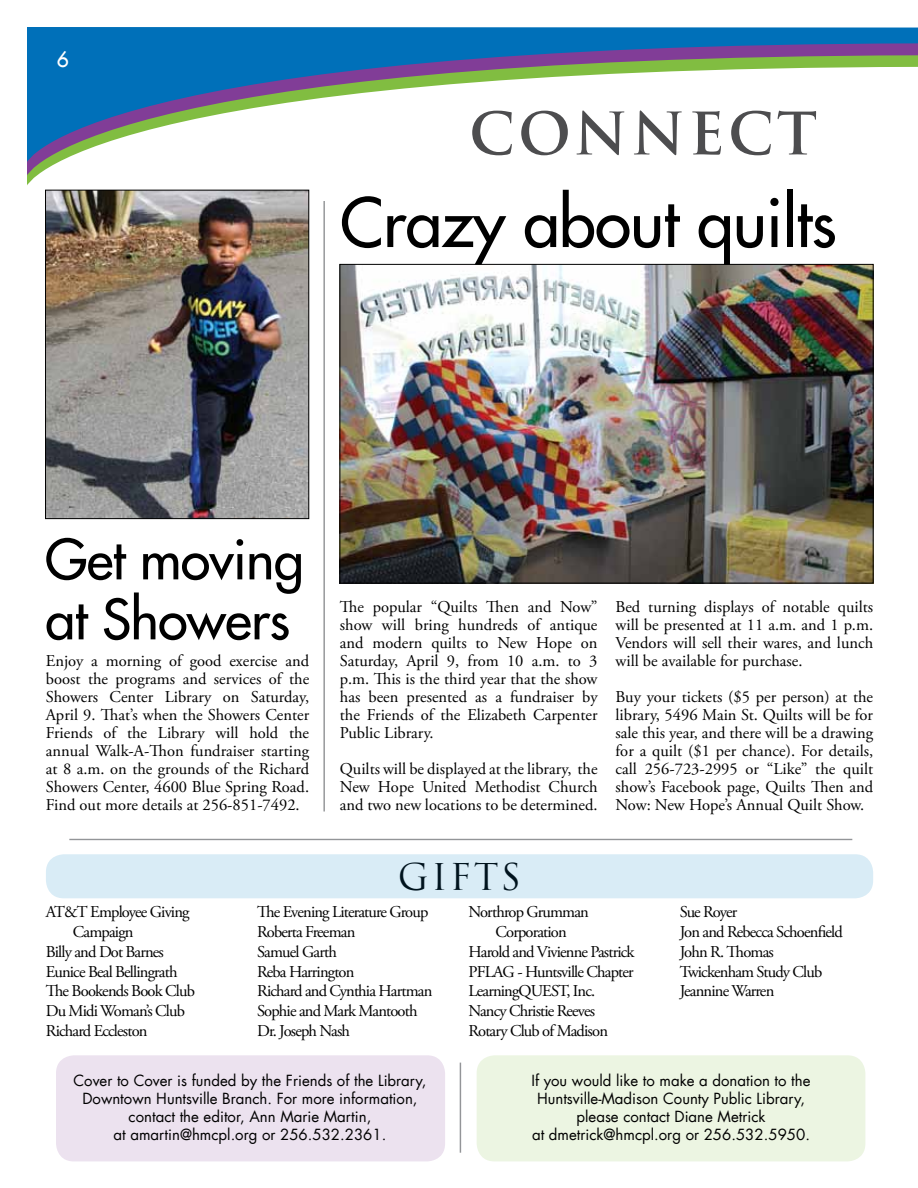
<style>
.page{position:relative;width:918px;height:1188px;background:#fff}
.page>*{position:absolute;margin:0;border:0;box-sizing:border-box;transform-origin:0 0}
.t1{font:66px "Futura LT";letter-spacing:-.01em;color:#000}
.t2{font:700 57px "Trajan Pro";letter-spacing:.06em;color:#4d4d4f}
.t3{font:54px/60px "Futura LT";letter-spacing:-.01em;color:#000}
.t4{font:36px "Trajan";letter-spacing:.07em;color:#000}
.t5{font:21px "Futura LT";color:#fff}
.t6{font:16.5px/18px "Adobe Garamond Pro";letter-spacing:-.05em;color:#000;text-align:justify}
.t7{font:15px/18px "Futura LT";color:#000;text-align:center}
</style>
<div class="page">
<svg style="left:27px;top:27px;width:890px;height:135px"></svg>
<svg style="left:917px;top:27px;width:1px;height:40px"></svg>
<img style="left:342px;top:266px;width:530px;height:315px">
<div style="left:46px;top:854px;width:827px;height:44px;background:#d9ecf6;border-radius:18px"></div>
<img style="left:47px;top:192px;width:260px;height:325px">
<div style="left:45px;top:190px;width:264px;height:329px;border:1px solid #000"></div>
<hr style="left:323px;top:201px;width:2px;height:610px;background:#939598">
<div style="left:56px;top:1055px;width:389px;height:106px;background:#ece2ef;border-radius:18px"></div>
<div style="left:477px;top:1055px;width:388px;height:106px;background:#ecf5e2;border-radius:18px"></div>
<hr style="left:460px;top:1063px;width:1px;height:90px;background:#939598">
<hr style="left:69px;top:839px;width:783px;height:1px;background:#939598">
<p class="t5" style="left:57px;top:46px;width:14px">6</p>
<h2 class="t2" style="left:469px;top:98px;width:350px">CONNECT</h2>
<h1 class="t1" style="left:340px;top:180px;width:498px">Crazy about quilts</h1>
<h3 class="t3" style="left:45px;top:529px;width:260px">Get moving at Showers</h3>
<p class="t6" style="left:46px;top:652px;width:265px">Enjoy a morning of good exercise and boost the programs and services of the Showers Center Library on Saturday, April 9. That’s when the Showers Center Friends of the Library will hold the annual Walk-A-Thon fundraiser starting at 8 a.m. on the grounds of the Richard Showers Center, 4600 Blue Spring Road.<br>Find out more details at 256-851-7492.</p>
<p class="t6" style="left:340px;top:598px;width:259px">The popular “Quilts Then and Now” show will bring hundreds of antique and modern quilts to New Hope on Saturday, April 9, from 10 a.m. to 3 p.m. This is the third year that the show has been presented as a fundraiser by the Friends of the Elizabeth Carpenter Public Library.</p>
<p class="t6" style="left:340px;top:760px;width:259px">Quilts will be displayed at the library, the New Hope United Methodist Church and two new locations to be determined.</p>
<p class="t6" style="left:616px;top:598px;width:259px">Bed turning displays of notable quilts will be presented at 11 a.m. and 1 p.m.<br>Vendors will sell their wares, and lunch will be available for purchase.</p>
<p class="t6" style="left:616px;top:688px;width:259px">Buy your tickets ($5 per person) at the library, 5496 Main St. Quilts will be for sale this year, and there will be a drawing for a quilt ($1 per chance). For details, call 256-723-2995 or “Like” the quilt show’s Facebook page, Quilts Then and Now: New Hope’s Annual Quilt Show.</p>
<h3 class="t4" style="left:398px;top:856px;width:125px">gifts</h3>
<p class="t6" style="left:46px;top:903px;width:145px">AT&amp;T Employee Giving</p>
<p class="t6" style="left:73px;top:923px;width:62px">Campaign</p>
<p class="t6" style="left:46px;top:943px;width:120px">Billy and Dot Barnes</p>
<p class="t6" style="left:46px;top:963px;width:133px">Eunice Beal Bellingrath</p>
<p class="t6" style="left:46px;top:983px;width:151px">The Bookends Book Club</p>
<p class="t6" style="left:46px;top:1002px;width:141px">Du Midi Woman’s Club</p>
<p class="t6" style="left:46px;top:1022px;width:103px">Richard Eccleston</p>
<p class="t6" style="left:257px;top:903px;width:177px;line-height:19.8px;text-align:left">The Evening Literature Group<br>Roberta Freeman<br>Samuel Garth<br>Reba Harrington<br>Richard and Cynthia Hartman<br>Sophie and Mark Mantooth<br>Dr. Joseph Nash</p>
<p class="t6" style="left:469px;top:903px;width:122px">Northrop Grumman</p>
<p class="t6" style="left:496px;top:923px;width:73px">Corporation</p>
<p class="t6" style="left:469px;top:943px;width:168px">Harold and Vivienne Pastrick</p>
<p class="t6" style="left:469px;top:963px;width:167px">PFLAG - Huntsville Chapter</p>
<p class="t6" style="left:469px;top:983px;width:128px">LearningQUEST, Inc.</p>
<p class="t6" style="left:469px;top:1002px;width:128px">Nancy Christie Reeves</p>
<p class="t6" style="left:469px;top:1022px;width:141px">Rotary Club of Madison</p>
<p class="t6" style="left:680px;top:903px;width:164px;line-height:19.8px;text-align:left">Sue Royer<br>Jon and Rebecca Schoenfield<br>John R. Thomas<br>Twickenham Study Club<br>Jeannine Warren</p>
<p class="t7" style="left:73px;top:1072px;width:354px">Cover to Cover is funded by the Friends of the Library, Downtown H untsville Branch. For more information, contact the editor, Ann Marie Martin,<br>at amartin@hmcpl.org or 256.532.2361.</p>
<p class="t7" style="left:531px;top:1072px;width:281px">If you would like to make a donation to the H untsville-Madison County Public Library, please contact Diane Metrick<br>at dmetrick@hmcpl.org or 256.532.5950.</p>
</div>
